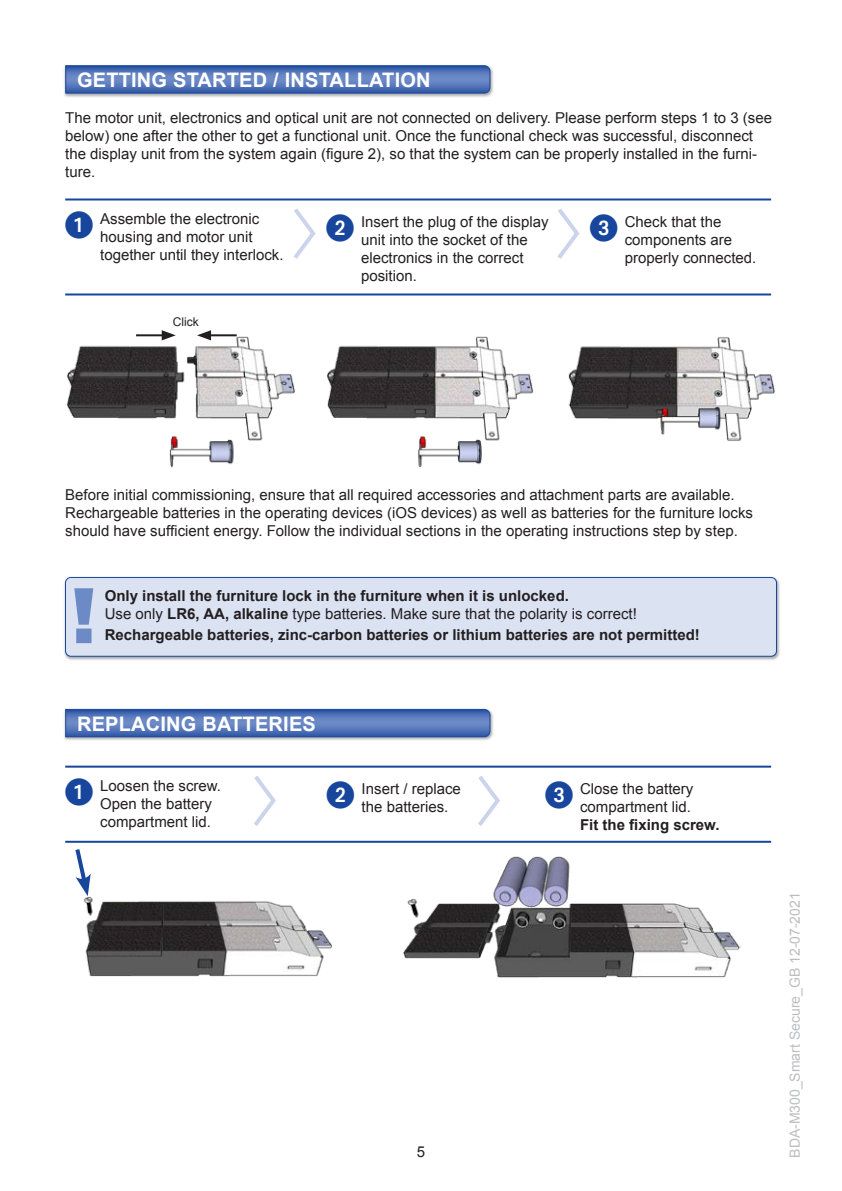
<style>
.page{position:relative;width:842px;height:1191px;background:#fff}
.page>*{position:absolute;margin:0;border:0;box-sizing:border-box;transform-origin:0 0}
.t1{font:700 20px "Arial";letter-spacing:.01em;color:#fff}
.t2{font:15px/18px "Arial";color:#231f20}
.t3{font:700 15px/18px "Arial";color:#231f20}
.t4{font:14px "Arial";color:#bcbdc0}
.t5{font:12px "Arial";color:#231f20}
.s1{font-family:"European Pi One";font-size:28px;color:#18469d}
.s2{font-weight:400}
</style>
<div class="page">
<div style="left:63px;top:64px;width:431px;height:34px;background:#231f20;opacity:.4"></div>
<svg style="left:65px;top:65px;width:426px;height:29px"></svg>
<div style="left:64px;top:576px;width:716px;height:84px;background:#231f20;opacity:.4"></div>
<div style="left:65px;top:577px;width:711px;height:79px;background:#dbe2f2;border-radius:5px"></div>
<svg style="left:74px;top:588px;width:19px;height:55px"></svg>
<div style="left:65px;top:577px;width:712px;height:79px;border:1px solid #18469d;border-radius:5px"></div>
<img style="left:326px;top:336px;width:208px;height:132px">
<img style="left:568px;top:337px;width:207px;height:104px">
<hr style="left:65px;top:198px;width:706px;height:2px;background:#18469d">
<svg style="left:293px;top:209px;width:23px;height:50px"></svg>
<svg style="left:557px;top:208px;width:23px;height:51px"></svg>
<hr style="left:65px;top:293px;width:706px;height:2px;background:#18469d">
<img style="left:66px;top:336px;width:229px;height:132px">
<hr style="left:208px;top:334px;width:29px;height:2px;background:#231f20">
<svg style="left:197px;top:330px;width:14px;height:10px"></svg>
<hr style="left:136px;top:334px;width:29px;height:2px;background:#231f20">
<svg style="left:162px;top:330px;width:14px;height:10px"></svg>
<img style="left:84px;top:896px;width:248px;height:81px">
<img style="left:403px;top:856px;width:337px;height:122px">
<svg style="left:75px;top:849px;width:16px;height:47px"></svg>
<div style="left:63px;top:708px;width:431px;height:33px;background:#231f20;opacity:.4"></div>
<svg style="left:65px;top:708px;width:426px;height:30px"></svg>
<svg style="left:254px;top:776px;width:22px;height:50px"></svg>
<svg style="left:478px;top:776px;width:22px;height:50px"></svg>
<hr style="left:65px;top:765px;width:706px;height:2px;background:#18469d">
<hr style="left:65px;top:840px;width:706px;height:2px;background:#18469d">
<h1 class="t1" style="left:77px;top:67px;width:355px">GETTING STARTED / INSTALLATION</h1>
<p class="t2" style="left:65px;top:109px;width:708px">The motor unit, electronics and optical unit are not connected on delivery. Please perform steps 1 to 3 (see below) one after the other to get a functional unit. Once the functional check was successful, disconnect the display unit from the system again (figure 2), so that the system can be properly installed in the furni&shy;ture.</p>
<p class="t2" style="left:100px;top:210px;width:185px;text-indent:-35px"><span class="s1">1</span> Assemble the electronic housing and motor unit together until they interlock.</p>
<p class="t2" style="left:361px;top:213px;width:189px;text-indent:-35px"><span class="s1">2</span> Insert the plug of the display unit into the socket of the electronics in the correct position.</p>
<p class="t2" style="left:625px;top:213px;width:133px;text-indent:-35px"><span class="s1">3</span> Check that the components are properly connected.</p>
<p class="t5" style="left:173px;top:314px;width:27px">Click</p>
<p class="t2" style="left:65px;top:486px;width:689px">Before initial commissioning, ensure that all required accessories and attachment parts are available.<br>Rechargeable batteries in the operating devices (iOS devices) as well as batteries for the furniture locks should have sufficient energy. Follow the individual sections in the operating instructions step by step.</p>
<p class="t3" style="left:105px;top:587px;width:534px">Only install the furniture lock in the furniture when it is unlocked.<br><span class="s2">Use only</span> LR6, AA, alkaline <span class="s2">type batteries. Make sure that the polarity is correct!</span></p>
<p class="t3" style="left:105px;top:626px;width:597px">Rechargeable batteries, zinc-carbon batteries or lithium batteries are not permitted!</p>
<h1 class="t1" style="left:77px;top:710px;width:240px">REPLACING BATTERIES</h1>
<p class="t2" style="left:100px;top:777px;width:122px;text-indent:-35px"><span class="s1">1</span> Loosen the screw.<br>Open the battery compartment lid.</p>
<p class="t2" style="left:362px;top:780px;width:101px;text-indent:-35px"><span class="s1">2</span> Insert / replace the batteries.</p>
<p class="t2" style="left:545px;top:780px;width:150px;text-align:right"><span class="s1">3</span> Close the battery compartment lid.</p>
<p class="t3" style="left:580px;top:816px;width:141px">Fit the fixing screw.</p>
<p class="t2" style="left:417px;top:1142px;width:10px">5</p>
<p class="t4" style="left:786px;top:1157px;width:267px;rotate:-90deg">BDA-M300_Smart Secure_GB 12-07-2021</p>
</div>
